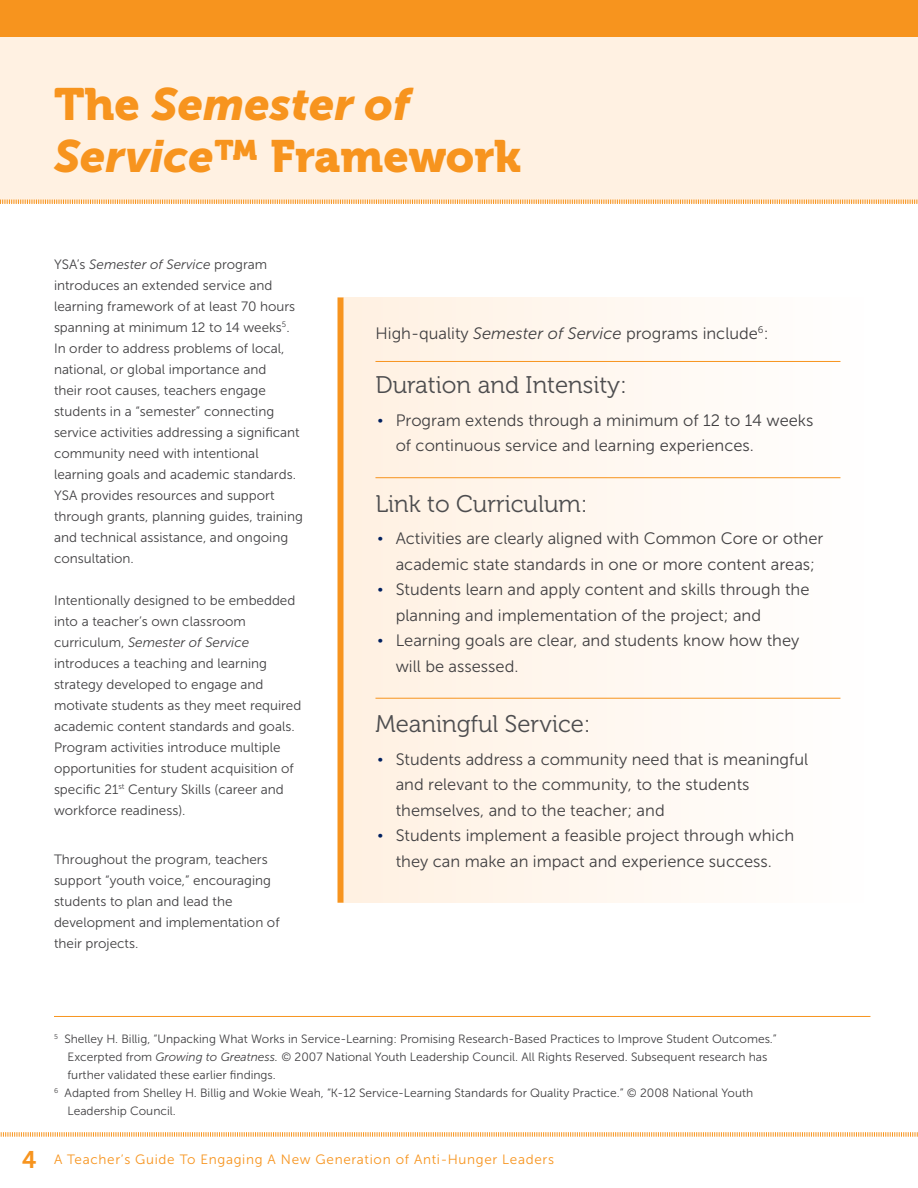
<style>
.page{position:relative;width:918px;height:1188px;background:#fff}
.page>*{position:absolute;margin:0;border:0;box-sizing:border-box;transform-origin:0 0}
.t1{font:45px "Museo 900";color:#f7941e}
.t2{font:italic 45px "Museo Sans 900";color:#f7941e}
.t3{font:24px "Museo 300";color:#4d4d4f}
.t4{font:16.5px/25.5px "Museo Sans 300";color:#414042}
.t5{font:13.5px/21px "Museo Sans 300";color:#414042}
.t6{font:13.5px "Museo Sans 300";letter-spacing:.05em;color:#f7941e}
.t7{font:12px "Museo Sans 300";color:#414042}
.s1{font-family:"Museo 900";font-style:normal}
.s2{font-family:"Museo Sans 900";font-style:italic}
.s3{font-style:italic}
.s4{font-family:"Courier New";color:#002060}
.s5{font-family:"Museo 700";font-size:24px}
</style>
<div class="page">
<svg style="left:0;top:1132px;width:918px;height:5px"></svg>
<div style="left:0;top:14px;width:918px;height:189px;background:#fff1e2"></div>
<div style="left:0;top:0;width:918px;height:37px;background:#f7941e"></div>
<svg style="left:0;top:199px;width:918px;height:5px"></svg>
<hr style="left:54px;top:1016px;width:816px;height:1px;background:#f7941e">
<div style="left:344px;top:297px;width:520px;height:606px;background:linear-gradient(to right,#fff0e1,#fffefe)"></div>
<div style="left:338px;top:297px;width:6px;height:606px;background:#f7941e"></div>
<hr style="left:375px;top:361px;width:465px;height:1px;background:#f7941e">
<hr style="left:375px;top:477px;width:465px;height:1px;background:#f7941e">
<hr style="left:375px;top:698px;width:465px;height:1px;background:#f7941e">
<h1 class="t2" style="left:54px;top:78px;width:358px"><span class="s1">The</span> Semester of</h1>
<h1 class="t1" style="left:54px;top:131px;width:469px"><span class="s2">Service</span>™ Framework</h1>
<p class="t5" style="left:54px;top:254px;width:250px">YSA’s <span class="s3">Semester of Service</span> program introduces an extended service and learning framework of at least 70 hours spanning at minimum 12 to 14 weeks<sup>5</sup>.<br>I n order to address problems of local, national, or global importance and<br>their root causes, teachers engage students in a “semester” connecting service activities addressing a significant community need with intentional learning goals and academic standards.<br>YSA provides resources and support through grants, planning guides, training and technical assistance, and ongoing consultation.</p>
<p class="t5" style="left:54px;top:590px;width:249px">I ntentionally designed to be embedded into a teacher’s own classroom curriculum, <span class="s3">Semester of Service </span>introduces a teaching and learning strategy developed to engage and motivate students as they meet required academic content standards and goals.<br>Program activities introduce multiple opportunities for student acquisition of specific 21<sup>st</sup> Century Skills (career and workforce readiness).</p>
<p class="t5" style="left:54px;top:848px;width:227px">Throughout the program, teachers support “youth voice,” encouraging students to plan and lead the development and implementation of their projects.</p>
<p class="t4" style="left:375px;top:320px;width:395px">H igh-quality <span class="s3">Semester of Service</span> programs include<sup>6</sup>:</p>
<h2 class="t3" style="left:375px;top:372px;width:253px">Duration and Intensity:</h2>
<p class="t4" style="left:396px;top:407px;width:419px;text-indent:-20px"><span class="s4">•</span> Program extends through a minimum of 12 to 14 weeks of continuous service and learning experiences.</p>
<h2 class="t3" style="left:375px;top:491px;width:214px">Link to Curriculum:</h2>
<p class="t4" style="left:396px;top:526px;width:429px;text-indent:-20px"><span class="s4">•</span> Activities are clearly aligned with Common Core or other academic state standards in one or more content areas;</p>
<p class="t4" style="left:396px;top:577px;width:415px;text-indent:-20px"><span class="s4">•</span> Students learn and apply content and skills through the planning and implementation of the project; and</p>
<p class="t4" style="left:396px;top:628px;width:405px;text-indent:-20px"><span class="s4">•</span> Learning goals are clear, and students know how they will be assessed.</p>
<h2 class="t3" style="left:375px;top:711px;width:217px">Meaningful Service:</h2>
<p class="t4" style="left:396px;top:746px;width:414px;text-indent:-20px"><span class="s4">•</span> Students address a community need that is meaningful and relevant to the community, to the students themselves, and to the teacher; and</p>
<p class="t4" style="left:375px;top:823px;width:420px;text-align:center"><span class="s4">•</span> Students implement a feasible project through which they can make an impact and experience success.</p>
<p class="t7" style="left:54px;top:1033px;width:724px"><sup>5</sup> Shelley H . Billig, “U npacking What Works in Service-Learning: Promising Research-Based Practices to I mprove Student Outcomes.”</p>
<p class="t7" style="left:67px;top:1051px;width:702px">Excerpted from <span class="s3">Growing to Greatness.</span> © 2007 National Youth Leadership Council. All Rights Reserved. Subsequent research has</p>
<p class="t7" style="left:67px;top:1069px;width:210px">further validated these earlier findings.</p>
<p class="t7" style="left:54px;top:1087px;width:701px"><sup>6</sup> Adapted from Shelley H . Billig and Wokie Weah, “K-12 Service-Learning Standards for Quality Practice.” © 2008 National Youth</p>
<p class="t7" style="left:68px;top:1105px;width:110px">Leadership Council.</p>
<p class="t6" style="left:22px;top:1153px;width:533px"><span class="s5">4</span> A Teacher’s Guide To Engaging A New Generation of Anti-H unger Leaders</p>
</div>
